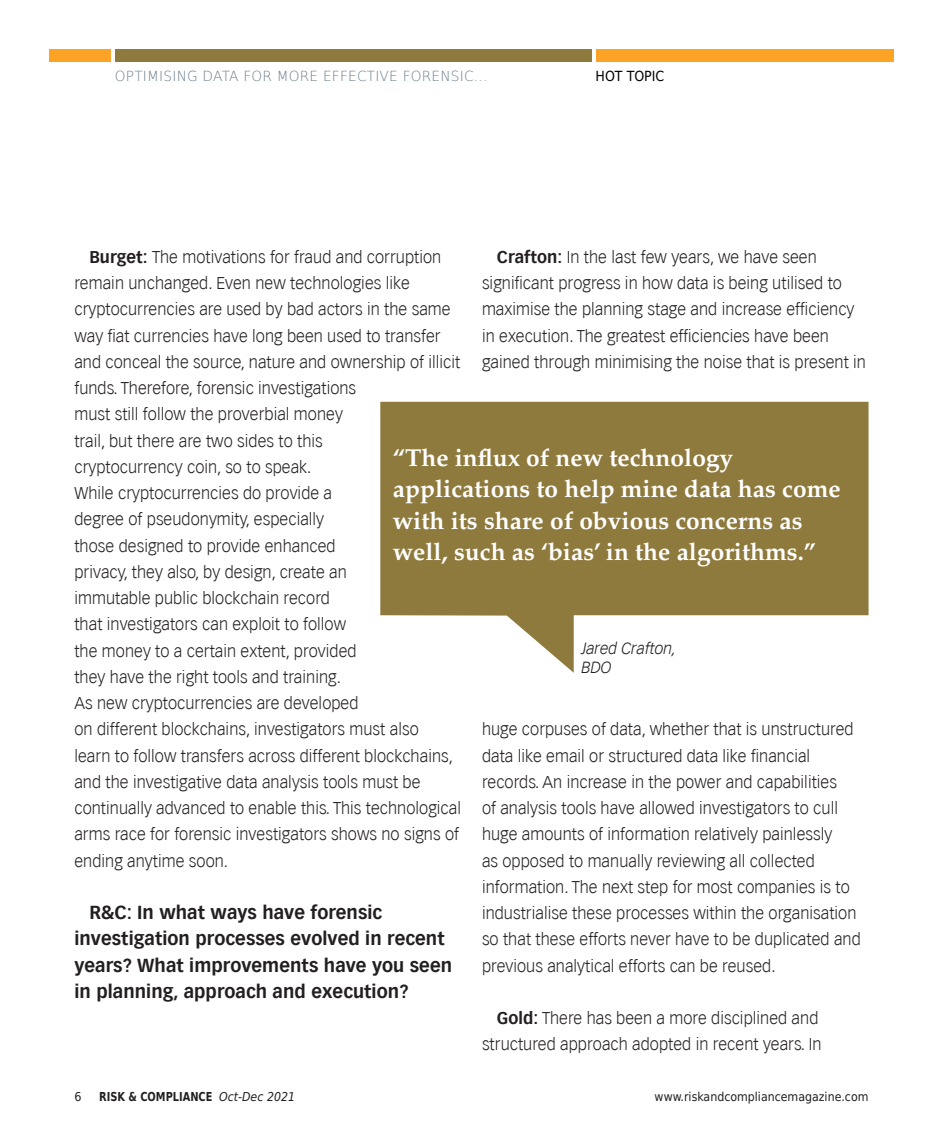
<style>
.page{position:relative;width:943px;height:1141px;background:#fff}
.page>*{position:absolute;margin:0;border:0;box-sizing:border-box;transform-origin:0 0}
.t1{font:700 24.5px/31.5px "Palatino";color:#fff}
.t2{font:700 18.38px/26.2px "Vectora LH";letter-spacing:.005em;color:#231f20}
.t3{font:300 16.62px/26.2px "Vectora LH";letter-spacing:.005em;color:#231f20}
.t4{font:italic 300 15.75px/18.9px "Vectora LH";color:#231f20}
.t5{font:200 14px "DejaVu Sans";letter-spacing:.015em;color:#6a7d8b}
.t6{font:14px "DejaVu Sans Condensed";color:#000}
.t7{font:12.25px "DejaVu Sans Condensed";color:#231f20}
.t8{font:700 12.25px "DejaVu Sans";color:#231f20;scale:.8 1}
.s1{font-weight:700}
.s2{font-family:"DejaVu Sans Condensed";font-weight:400;font-style:italic}
</style>
<div class="page">
<div style="left:595px;top:50px;width:298px;height:12px;background:#fca326"></div>
<div style="left:115px;top:50px;width:477px;height:12px;background:#8f7a3d"></div>
<div style="left:50px;top:50px;width:61px;height:12px;background:#fca326"></div>
<svg style="left:380px;top:402px;width:488px;height:271px;fill:#8f7a3d"></svg>
<p class="t5" style="left:115px;top:65px;width:374px">OPTIMISING DATA FOR MORE EFFECTIVE FORENSIC...</p>
<p class="t6" style="left:595px;top:64px;width:70px">HOT TOPIC</p>
<p class="t3" style="left:482px;top:244px;width:385px;text-indent:15px"><span class="s1">Crafton:</span> In the last few years, we have seen significant progress in how data is being utilised to maximise the planning stage and increase efficiency in execution. The greatest efficiencies have been gained through minimising the noise that is present in</p>
<p class="t3" style="left:74px;top:244px;width:388px;text-indent:15px"><span class="s1">Burget:</span> The motivations for fraud and corruption remain unchanged. Even new technologies like cryptocurrencies are used by bad actors in the same way fiat currencies have long been used to transfer and conceal the source, nature and ownership of illicit funds. Therefore, forensic investigations<br>must still follow the proverbial money<br>trail, but there are two sides to this<br>cryptocurrency coin, so to speak.<br>While cryptocurrencies do provide a<br>degree of pseudonymity, especially<br>those designed to provide enhanced<br>privacy, they also, by design, create an<br>immutable public blockchain record<br>that investigators can exploit to follow<br>the money to a certain extent, provided<br>they have the right tools and training.<br>As new cryptocurrencies are developed<br>on different blockchains, investigators must also<br>learn to follow transfers across different blockchains, and the investigative data analysis tools must be continually advanced to enable this. This technological arms race for forensic investigators shows no signs of ending anytime soon.</p>
<p class="t2" style="left:74px;top:899px;width:379px;text-indent:15px">R&amp;C: In what ways have forensic investigation processes evolved in recent years? What improvements have you seen in planning, approach and execution?</p>
<h1 class="t1" style="left:393px;top:442px;width:449px">“The influx of new technology applications to help mine data has come with its share of obvious concerns as well, such as ‘bias’ in the algorithms.”</h1>
<p class="t4" style="left:581px;top:639px;width:96px">Jared Crafton,<br>BDO</p>
<p class="t3" style="left:482px;top:717px;width:380px">huge corpuses of data, whether that is unstructured data like email or structured data like financial records. An increase in the power and capabilities<br>of analysis tools have allowed investigators to cull huge amounts of information relatively painlessly<br>as opposed to manually reviewing all collected information. The next step for most companies is to industrialise these processes within the organisation so that these efforts never have to be duplicated and previous analytical efforts can be reused.</p>
<p class="t3" style="left:482px;top:1005px;width:341px;text-align:right"><span class="s1">Gold:</span> There has been a more disciplined and structured approach adopted in recent years. In</p>
<p class="t7" style="left:74px;top:1086px;width:9px">6</p>
<p class="t8" style="left:99px;top:1086px;width:246px">RISK &amp; COMPLIANCE <span class="s2">Oct-Dec 2021</span></p>
<p class="t7" style="left:654px;top:1086px;width:215px">www.riskandcompliancemagazine.com</p>
</div>
